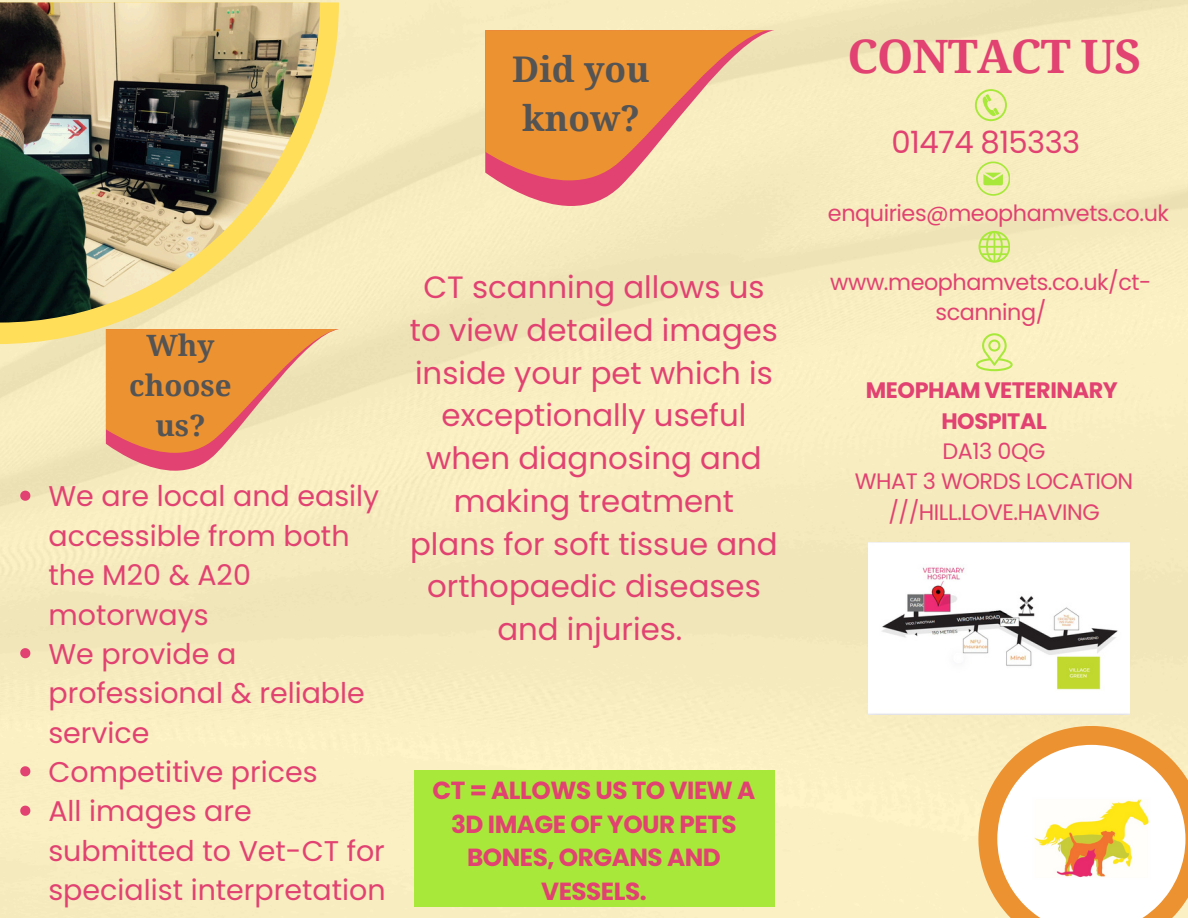
<style>
.page{position:relative;width:1188px;height:918px;background:#f8edc1}
.page>*{position:absolute;margin:0;border:0;box-sizing:border-box;transform-origin:0 0}
.t1{font:700 46.05px "Droid Serif";letter-spacing:-.02em;color:#e14271}
.t2{font:700 35.4px/49.5px "Droid Serif";color:#545454}
.t3{font:30.75px/42.8px "Poppins";color:#e14271;text-align:center}
.t4{font:30.75px "Poppins";letter-spacing:-.02em;color:#e14271}
.t5{font:700 29.4px/40.2px "Droid Serif";color:#545454;text-align:center}
.t6{font:28.5px/39.3px "Poppins";color:#e14271}
.t7{font:700 24.75px/33.9px "Poppins";letter-spacing:-.02em;color:#e14271;text-align:center}
.t8{font:22.35px/30.3px "Poppins";letter-spacing:-.02em;color:#e14271;text-align:center}
.s1{font-weight:700}
</style>
<div class="page">
<svg style="left:978px;top:726px;width:210px;height:192px;background:#f3c480"></svg>
<img style="left:997px;top:745px;width:188px;height:173px">
<svg style="left:975px;top:89px;width:32px;height:32px"></svg>
<svg style="left:976px;top:162px;width:34px;height:33px"></svg>
<svg style="left:978px;top:231px;width:32px;height:32px"></svg>
<svg style="left:976px;top:333px;width:37px;height:38px"></svg>
<svg style="left:485px;top:30px;width:290px;height:176px;background:#f0bea9"></svg>
<svg style="left:485px;top:30px;width:283px;height:150px;background:#eea45c"></svg>
<div style="left:414px;top:771px;width:360px;height:136px;background:#a8e83a"></div>
<svg style="left:0;top:2px;width:339px;height:342px;background:#f8e69e"></svg>
<img style="left:0;top:2px;width:320px;height:321px">
<svg style="left:106px;top:329px;width:233px;height:142px;background:#ea6"></svg>
<img style="left:868px;top:542px;width:261px;height:172px">
<svg style="left:20px;top:491px;width:10px;height:10px"></svg>
<svg style="left:20px;top:648px;width:10px;height:10px"></svg>
<svg style="left:20px;top:766px;width:10px;height:10px"></svg>
<svg style="left:20px;top:806px;width:10px;height:10px"></svg>
<p class="t2" style="left:512px;top:45px;width:139px">Did you know?</p>
<p class="t5" style="left:129px;top:325px;width:104px">Why choose us?</p>
<p class="t6" style="left:48px;top:477px;width:332px">We are local and easily accessible from both the M20 &amp; A20 motorways</p>
<p class="t6" style="left:48px;top:634px;width:318px">We provide a professional &amp; reliable service</p>
<h2 class="t6" style="left:48px;top:752px;width:271px">Competitive prices</h2>
<h4 class="t6" style="left:48px;top:792px;width:339px">All images are submitted to Vet-CT for specialist interpretation</h4>
<p class="t3" style="left:410px;top:266px;width:370px">CT scanning allows us to view detailed images inside your pet which is exceptionally useful when diagnosing and making treatment plans for soft tissue and orthopaedic diseases and injuries.</p>
<p class="t7" style="left:433px;top:773px;width:324px">CT = ALLOWS US TO VIEW A<br>3D IMAGE OF YOUR PETS<br>BONES, ORGANS AND<br>VESSELS.</p>
<h5 class="t1" style="left:847px;top:30px;width:295px">CONTACT US</h5>
<h1 class="t4" style="left:892px;top:121px;width:190px">01474 815333</h1>
<p class="t8" style="left:828px;top:198px;width:343px">enquiries@meophamvets.co.uk</p>
<h4 class="t8" style="left:830px;top:267px;width:323px">www.meophamvets.co.uk/ct&shy;scanning/</h4>
<p class="t8" style="left:855px;top:375px;width:280px"><span class="s1">MEOPHAM VETERINARY<br>HOSPITAL<br></span>DA13 0QG<br>WHAT 3 WORDS LOCATION ///HILL.LOVE.HAVING</p>
</div>
